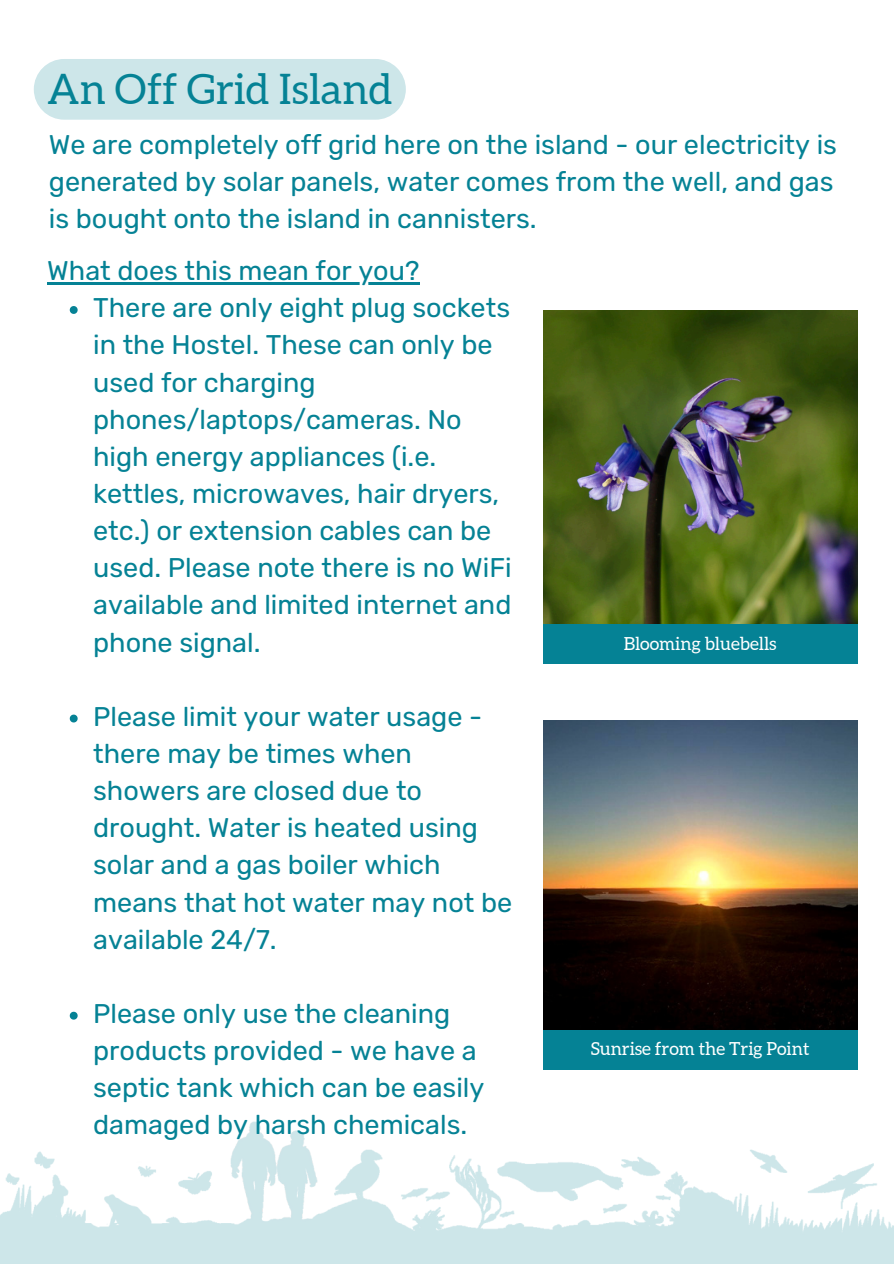
<style>
.page{position:relative;width:894px;height:1264px;background:#fff}
.page>*{position:absolute;margin:0;border:0;box-sizing:border-box;transform-origin:0 0}
.t1{font:42px "Aleo";color:#058295}
.t2{font:27px/37.2px "Rubik";color:#058295}
.t3{font:18px "Aleo";color:#fff}
</style>
<div class="page">
<div style="left:34px;top:59px;width:372px;height:61px;background:#cde6e9"></div>
<img style="left:0;top:968px;width:893px;height:295px">
<hr style="left:47px;top:282px;width:372px;height:3px;background:#058295">
<svg style="left:70px;top:306px;width:8px;height:8px"></svg>
<svg style="left:70px;top:714px;width:8px;height:8px"></svg>
<svg style="left:70px;top:1011px;width:8px;height:8px"></svg>
<img style="left:543px;top:311px;width:314px;height:313px">
<div style="left:543px;top:624px;width:314px;height:39px;background:#058295"></div>
<img style="left:543px;top:720px;width:314px;height:310px">
<div style="left:543px;top:1030px;width:314px;height:39px;background:#058295"></div>
<h1 class="t1" style="left:47px;top:65px;width:346px">An Off Grid Island</h1>
<p class="t2" style="left:49px;top:126px;width:789px">We are completely off grid here on the island - our electricity is generated by solar panels, water comes from the well, and gas is bought onto the island in cannisters.</p>
<h2 class="t2" style="left:47px;top:252px;width:373px">What does this mean for you?</h2>
<h2 class="t2" style="left:93px;top:289px;width:420px">There are only eight plug sockets in the Hostel. These can only be used for charging phones/laptops/cameras. No high energy appliances (i.e. kettles, microwaves, hair dryers, etc.) or extension cables can be used. Please note there is no WiFi available and limited internet and phone signal.</h2>
<p class="t3" style="left:623px;top:633px;width:154px">Blooming bluebells</p>
<p class="t2" style="left:93px;top:698px;width:420px">Please limit your water usage - there may be times when showers are closed due to drought. Water is heated using solar and a gas boiler which means that hot water may not be available 24/7.</p>
<p class="t2" style="left:93px;top:995px;width:392px">Please only use the cleaning products provided - we have a septic tank which can be easily damaged by harsh chemicals.</p>
<p class="t3" style="left:590px;top:1038px;width:220px">Sunrise from the Trig Point</p>
</div>
